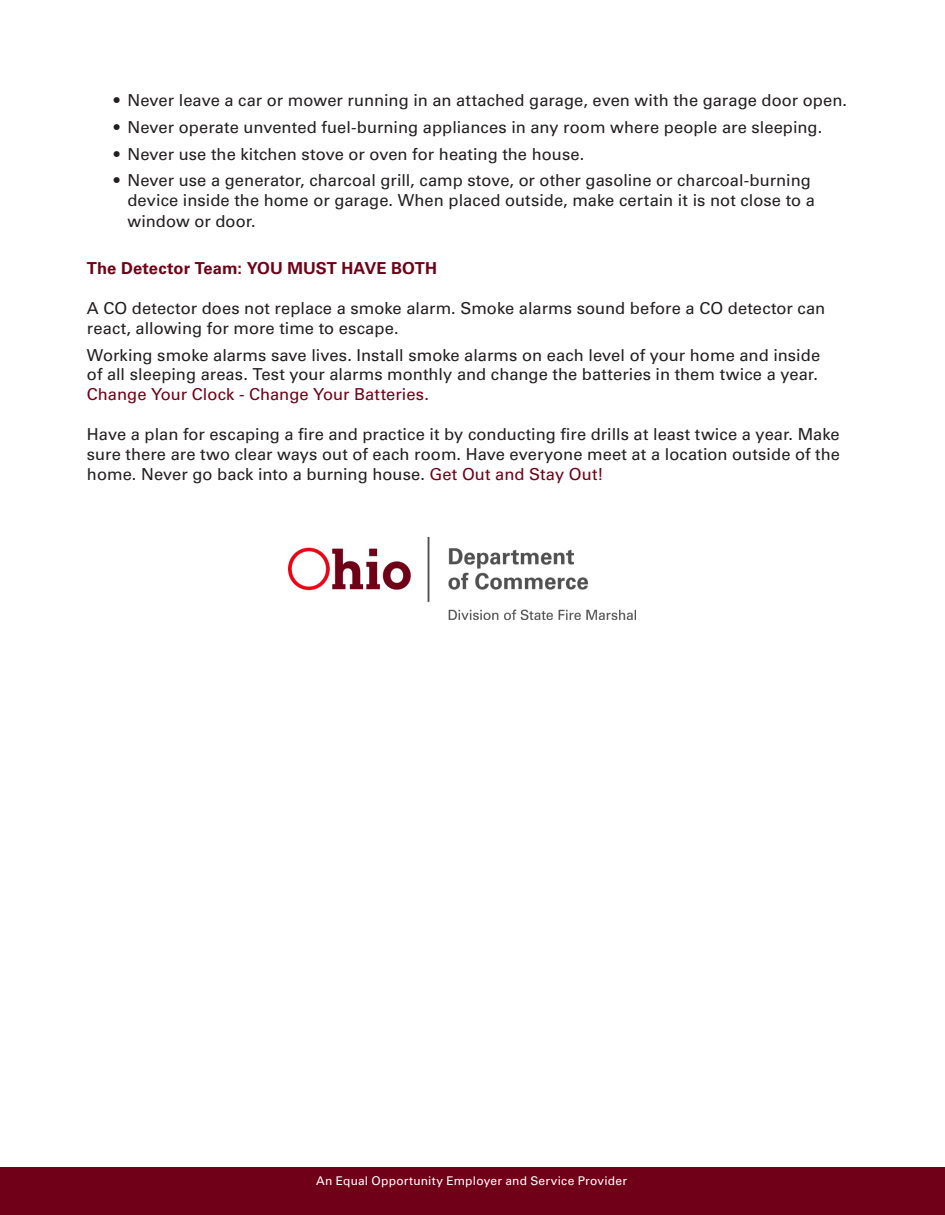
<style>
.page{position:relative;width:945px;height:1215px;background:#fff}
.page>*{position:absolute;margin:0;border:0;box-sizing:border-box;transform-origin:0 0}
.heading_1{font:16.5px/19.8px "Univers LT Pro 55 Roman";color:#231f20}
.heading_1-2{font:700 16.5px "Univers LT Pro 65";letter-spacing:.005em;color:#700017}
.t1{font:12px "Univers LT Pro 55 Roman";letter-spacing:.015em;color:#fff}
.s1{color:#700017}
</style>
<div class="page">
<div style="left:0;top:1167px;width:945px;height:48px;background:#700017"></div>
<img style="left:288px;top:538px;width:347px;height:82px">
<p class="heading_1" style="left:114px;top:91px;width:735px">• Never leave a car or mower running in an attached garage, even with the garage door open.</p>
<p class="heading_1" style="left:114px;top:117px;width:710px">• Never operate unvented fuel-burning appliances in any room where people are sleeping.</p>
<p class="heading_1" style="left:114px;top:144px;width:472px">• Never use the kitchen stove or oven for heating the house.</p>
<p class="heading_1" style="left:114px;top:170px;width:703px;text-align:right">• Never use a generator, charcoal grill, camp stove, or other gasoline or charcoal-burning device inside the home or garage. When placed outside, make certain it is not close to a</p>
<p class="heading_1" style="left:127px;top:212px;width:130px">window or door.</p>
<p class="heading_1-2" style="left:87px;top:259px;width:352px">The Detector Team: YOU MUST HAVE BOTH</p>
<p class="heading_1" style="left:87px;top:299px;width:740px">A CO detector does not replace a smoke alarm. Smoke alarms sound before a CO detector can react, allowing for more time to escape.</p>
<p class="heading_1" style="left:87px;top:345px;width:735px">Working smoke alarms save lives. Install smoke alarms on each level of your home and inside of all sleeping areas. Test your alarms monthly and change the batteries in them twice a year.<br><span class="s1">Change Your Clock - Change Your Batteries.</span></p>
<p class="heading_1" style="left:87px;top:425px;width:755px;text-align:justify">Have a plan for escaping a fire and practice it by conducting fire drills at least twice a year. Make sure there are two clear ways out of each room. Have everyone meet at a location outside of the home. Never go back into a burning house. <span class="s1">Get Out and Stay Out!</span></p>
<p class="t1" style="left:316px;top:1174px;width:312px">An Equal Opportunity Employer and Service Provider</p>
</div>
